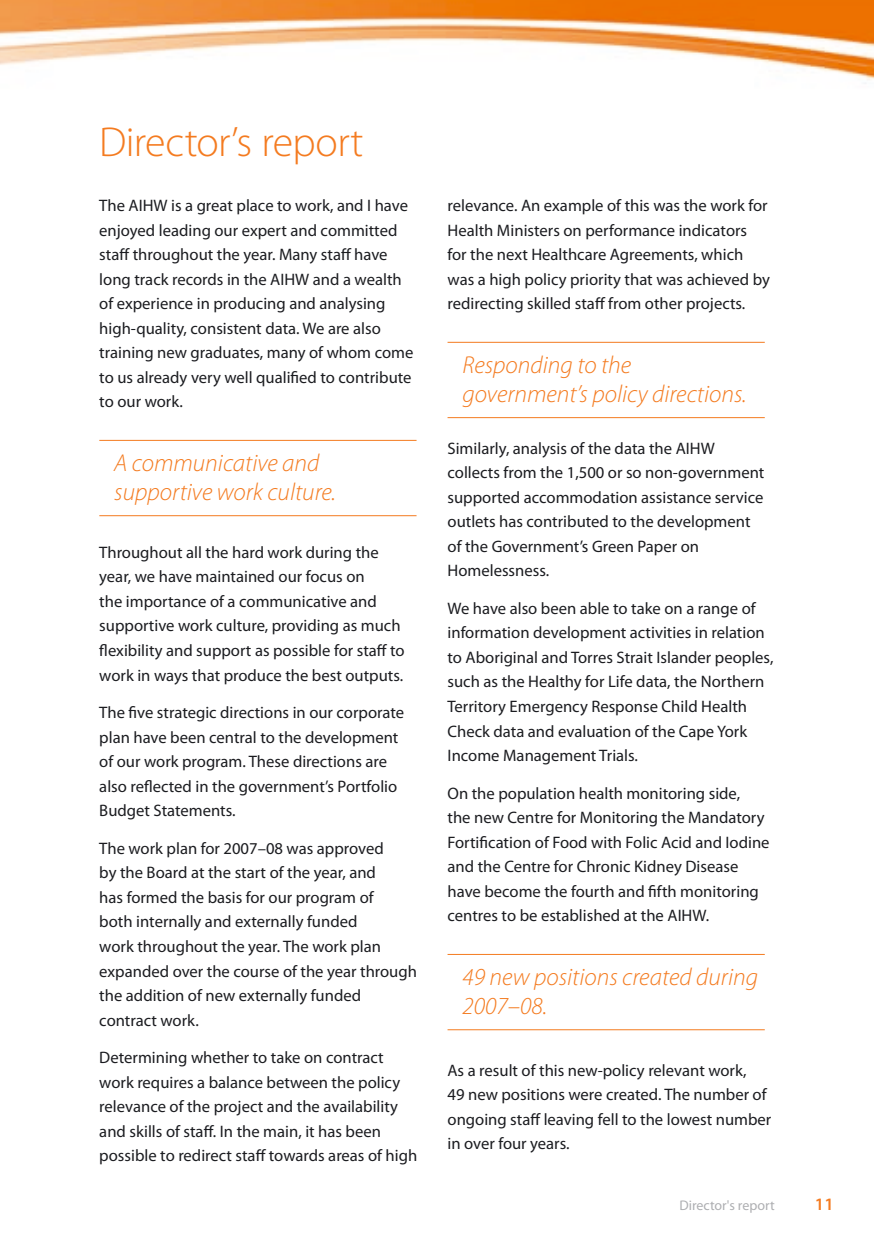
<style>
.page{position:relative;width:874px;height:1241px;background:#fff}
.page>*{position:absolute;margin:0;border:0;box-sizing:border-box;transform-origin:0 0}
.t1{font:300 42px "Myriad Pro";letter-spacing:-.015em;color:#f47b20}
.t2{font:italic 300 24.5px/29.8px "Myriad Pro";color:#f47b20}
.t3{font:600 17.5px "Myriad Pro";color:#f47b20}
.t4{font:16.62px/24.5px "Myriad Pro";color:#1b1c20}
.t5{font:14px "Myriad Pro";color:#aeafb2}
</style>
<div class="page">
<img style="left:0;top:0;width:873px;height:84px">
<hr style="left:447px;top:342px;width:317px;height:1px;background:#f47b20">
<hr style="left:447px;top:417px;width:317px;height:1px;background:#f47b20">
<hr style="left:447px;top:953px;width:317px;height:1px;background:#f47b20">
<hr style="left:447px;top:1029px;width:317px;height:1px;background:#f47b20">
<hr style="left:99px;top:440px;width:317px;height:1px;background:#f47b20">
<hr style="left:99px;top:515px;width:317px;height:1px;background:#f47b20">
<h1 class="t1" style="left:99px;top:116px;width:266px">Director’s report</h1>
<p class="t4" style="left:99px;top:193px;width:315px">The AIHW is a great place to work, and I have enjoyed leading our expert and committed staff throughout the year. Many staff have long track records in the AIHW and a wealth of experience in producing and analysing high-quality, consistent data. We are also training new graduates, many of whom come to us already very well qualified to contribute to our work.</p>
<h2 class="t2" style="left:114px;top:447px;width:223px">A communicative and supportive work culture.</h2>
<p class="t4" style="left:99px;top:539px;width:307px">Throughout all the hard work during the year, we have maintained our focus on<br>the importance of a communicative and supportive work culture, providing as much flexibility and support as possible for staff to work in ways that produce the best outputs.</p>
<p class="t4" style="left:99px;top:700px;width:306px">The five strategic directions in our corporate plan have been central to the development of our work program. These directions are also reflected in the government’s Portfolio Budget Statements.</p>
<p class="t4" style="left:99px;top:835px;width:319px">The work plan for 2007–08 was approved<br>by the Board at the start of the year, and<br>has formed the basis for our program of<br>both internally and externally funded<br>work throughout the year. The work plan expanded over the course of the year through the addition of new externally funded contract work.</p>
<p class="t4" style="left:99px;top:1044px;width:319px">Determining whether to take on contract work requires a balance between the policy relevance of the project and the availability and skills of staff. In the main, it has been possible to redirect staff towards areas of high</p>
<p class="t4" style="left:447px;top:193px;width:324px">relevance. An example of this was the work for Health Ministers on performance indicators for the next Healthcare Agreements, which was a high policy priority that was achieved by redirecting skilled staff from other projects.</p>
<h2 class="t2" style="left:462px;top:349px;width:285px">Responding to the government’s policy directions.</h2>
<p class="t4" style="left:447px;top:435px;width:318px">Similarly, analysis of the data the AIHW collects from the 1,500 or so non-government supported accommodation assistance service outlets has contributed to the development of the Government’s Green Paper on Homelessness.</p>
<p class="t4" style="left:447px;top:595px;width:327px">We have also been able to take on a range of information development activities in relation to Aboriginal and Torres Strait Islander peoples, such as the Healthy for Life data, the Northern Territory Emergency Response Child Health Check data and evaluation of the Cape York Income Management Trials.</p>
<p class="t4" style="left:447px;top:780px;width:323px">On the population health monitoring side,<br>the new Centre for Monitoring the Mandatory Fortification of Food with Folic Acid and Iodine and the Centre for Chronic Kidney Disease have become the fourth and fifth monitoring centres to be established at the AIHW.</p>
<h2 class="t2" style="left:462px;top:961px;width:297px">49 new positions created during<br>2007–08.</h2>
<p class="t4" style="left:447px;top:1057px;width:325px">As a result of this new-policy relevant work,<br>49 new positions were created. The number of ongoing staff leaving fell to the lowest number in over four years.</p>
<p class="t5" style="left:679px;top:1196px;width:97px">Director's report</p>
<p class="t3" style="left:814px;top:1192px;width:20px">11</p>
</div>
